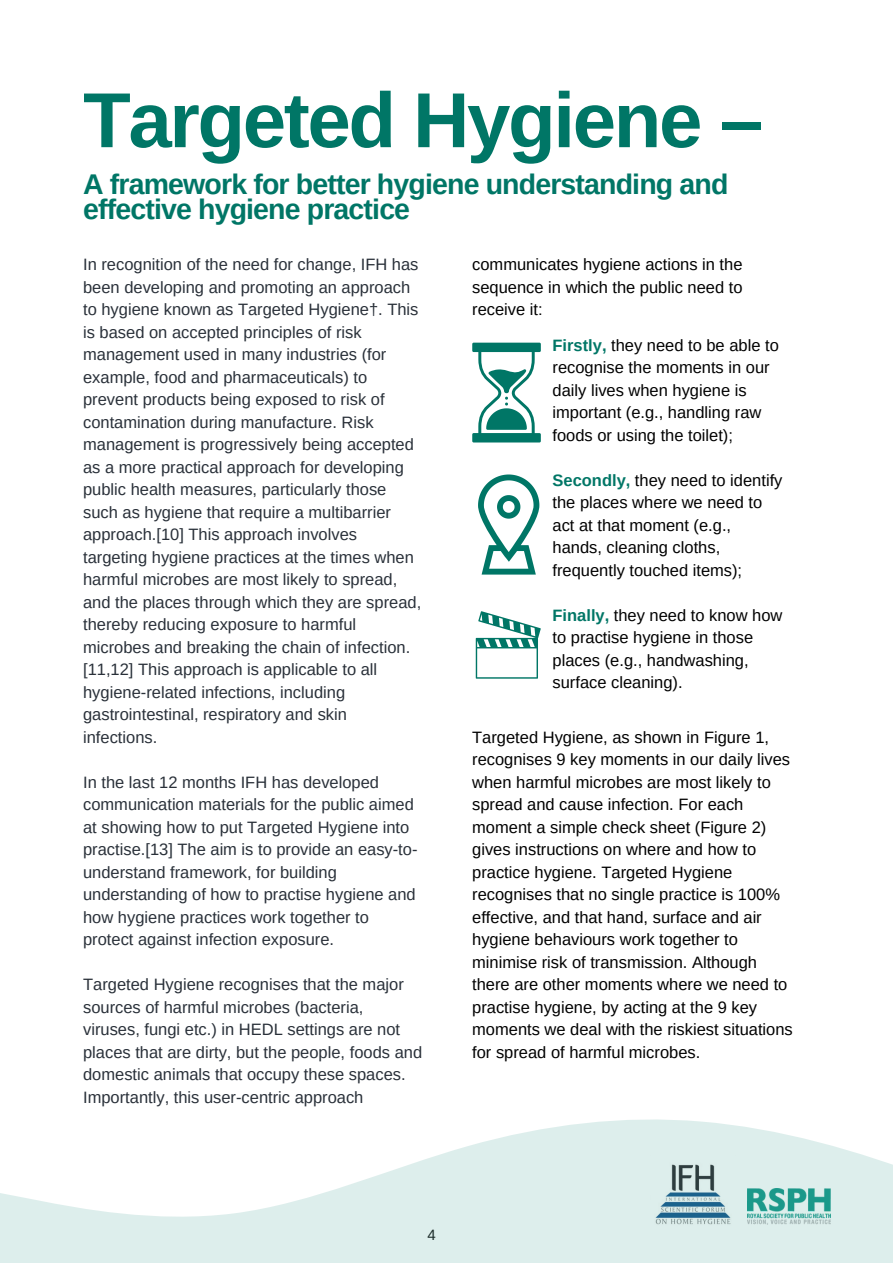
<style>
.page{position:relative;width:893px;height:1264px;background:#fff}
.page>*{position:absolute;margin:0;border:0;box-sizing:border-box;transform-origin:0 0}
.t1{font:700 78px "Arimo";letter-spacing:-.03em;color:#007666}
.t2{font:700 28.5px/25.7px "Arimo";letter-spacing:-.03em;color:#007666}
.t3{font:16.5px/22.5px "Arimo";color:#293039}
.t4{font:16.5px/22.5px "Arimo";color:#000}
.t5{font:15px "Arimo";color:#000}
.s1{font-weight:700;color:#007666}
</style>
<div class="page">
<svg style="left:472px;top:342px;width:69px;height:100px"></svg>
<svg style="left:478px;top:474px;width:61px;height:100px"></svg>
<svg style="left:475px;top:611px;width:65px;height:67px"></svg>
<svg style="left:0;top:1119px;width:892px;height:143px;fill:#ddeeec"></svg>
<h1 class="t1" style="left:83px;top:77px;width:681px">Targeted Hygiene –</h1>
<h2 class="t2" style="left:83px;top:171px;width:646px">A framework for better hygiene understanding and effective hygiene practice</h2>
<p class="t3" style="left:83px;top:253px;width:339px">In recognition of the need for change, IFH has been developing and promoting an approach to hygiene known as Targeted Hygiene†. This is based on accepted principles of risk management used in many industries (for example, food and pharmaceuticals) to prevent products being exposed to risk of contamination during manufacture. Risk management is progressively being accepted as a more practical approach for developing public health measures, particularly those such as hygiene that require a multibarrier approach.[10] This approach involves targeting hygiene practices at the times when harmful microbes are most likely to spread, and the places through which they are spread, thereby reducing exposure to harmful microbes and breaking the chain of infection. [11,12] This approach is applicable to all hygiene-related infections, including gastrointestinal, respiratory and skin infections.</p>
<p class="t3" style="left:83px;top:770px;width:336px">In the last 12 months IFH has developed communication materials for the public aimed at showing how to put Targeted Hygiene into practise.[13] The aim is to provide an easy-to&shy;understand framework, for building understanding of how to practise hygiene and how hygiene practices work together to protect against infection exposure.</p>
<p class="t3" style="left:83px;top:973px;width:340px">Targeted Hygiene recognises that the major sources of harmful microbes (bacteria, viruses, fungi etc.) in HEDL settings are not places that are dirty, but the people, foods and domestic animals that occupy these spaces.<br>Importantly, this user-centric approach</p>
<p class="t4" style="left:472px;top:253px;width:272px;text-align:justify">communicates hygiene actions in the sequence in which the public need to receive it:</p>
<p class="t4" style="left:552px;top:334px;width:228px"><span class="s1">Firstly,</span> they need to be able to recognise the moments in our daily lives when hygiene is important (e.g., handling raw foods or using the toilet);</p>
<p class="t4" style="left:552px;top:468px;width:231px"><span class="s1">Secondly,</span> they need to identify the places where we need to act at that moment (e.g., hands, cleaning cloths, frequently touched items);</p>
<p class="t4" style="left:552px;top:603px;width:231px"><span class="s1">Finally,</span> they need to know how to practise hygiene in those places (e.g., handwashing, surface cleaning).</p>
<p class="t4" style="left:472px;top:725px;width:322px">Targeted Hygiene, as shown in Figure 1, recognises 9 key moments in our daily lives when harmful microbes are most likely to spread and cause infection. For each moment a simple check sheet (Figure 2) gives instructions on where and how to practice hygiene. Targeted Hygiene recognises that no single practice is 100% effective, and that hand, surface and air hygiene behaviours work together to minimise risk of transmission. Although there are other moments where we need to practise hygiene, by acting at the 9 key moments we deal with the riskiest situations for spread of harmful microbes.</p>
<p class="t5" style="left:427px;top:1226px;width:10px">4</p>
</div>
